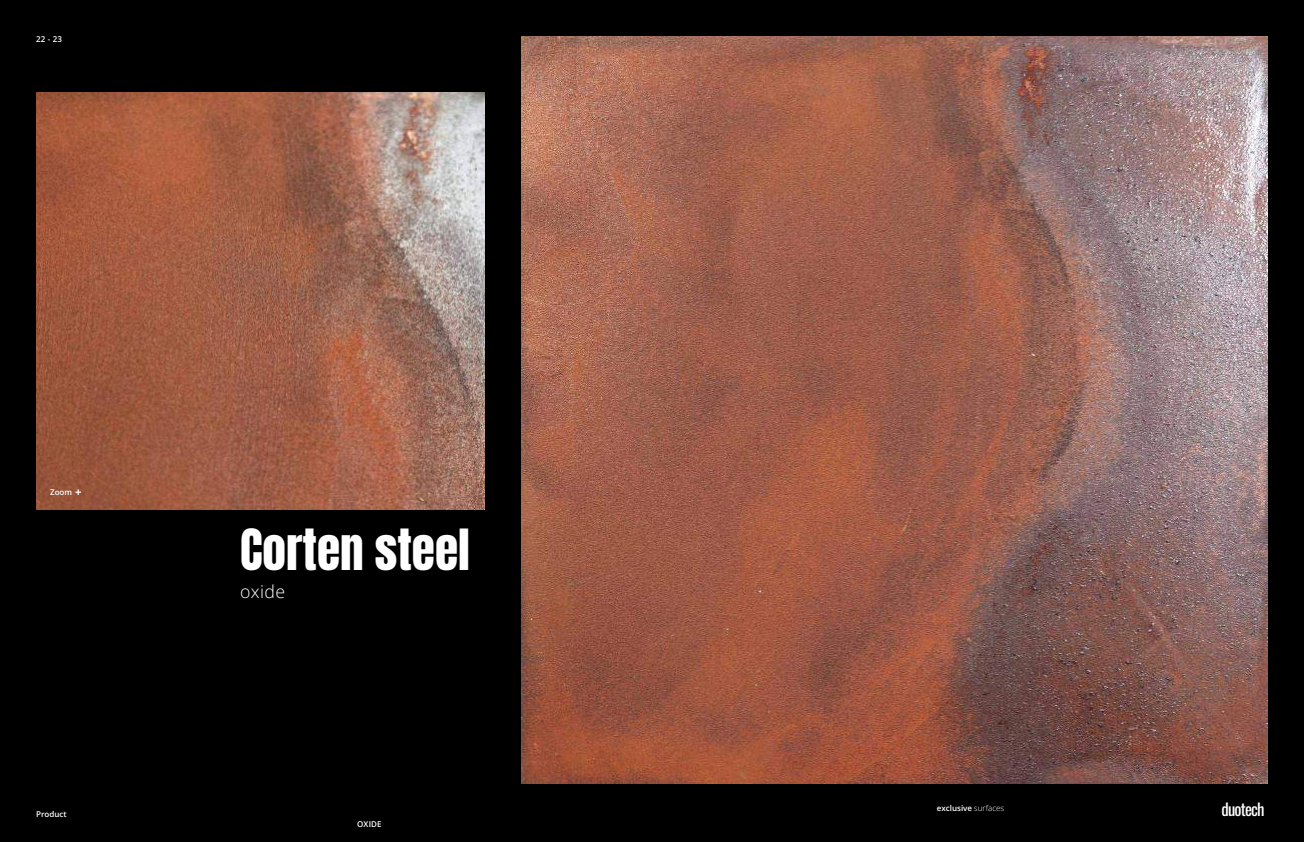
<style>
.page{position:relative;width:1304px;height:842px;background:#000}
.page>*{position:absolute;margin:0;border:0;box-sizing:border-box;transform-origin:0 0}
.t1{font:47.4px "Anton";color:#fff}
.t2{font:300 17.7px "Open Sans";letter-spacing:.025em;color:#fff}
.t3{font:16.6px "Oswald";letter-spacing:-.05em;color:#fff}
.t4{font:600 8px "Open Sans";color:#fff}
.s1{font-weight:300}
</style>
<div class="page">
<img style="left:522px;top:36px;width:746px;height:748px">
<img style="left:36px;top:93px;width:448px;height:416px">
<svg style="left:75px;top:489px;width:6px;height:6px"></svg>
<p class="t4" style="left:36px;top:35px;width:28px">22 - 23</p>
<p class="t4" style="left:50px;top:489px;width:24px">Zoom</p>
<p class="t4" style="left:36px;top:811px;width:32px">Product</p>
<h1 class="t1" style="left:240px;top:527px;width:231px">Corten steel</h1>
<h2 class="t2" style="left:240px;top:584px;width:47px">oxide</h2>
<p class="t4" style="left:357px;top:821px;width:26px">OXIDE</p>
<p class="t4" style="left:937px;top:805px;width:69px">exclusive <span class="s1">surfaces</span></p>
<h3 class="t3" style="left:1221px;top:803px;width:45px">duotech</h3>
</div>
